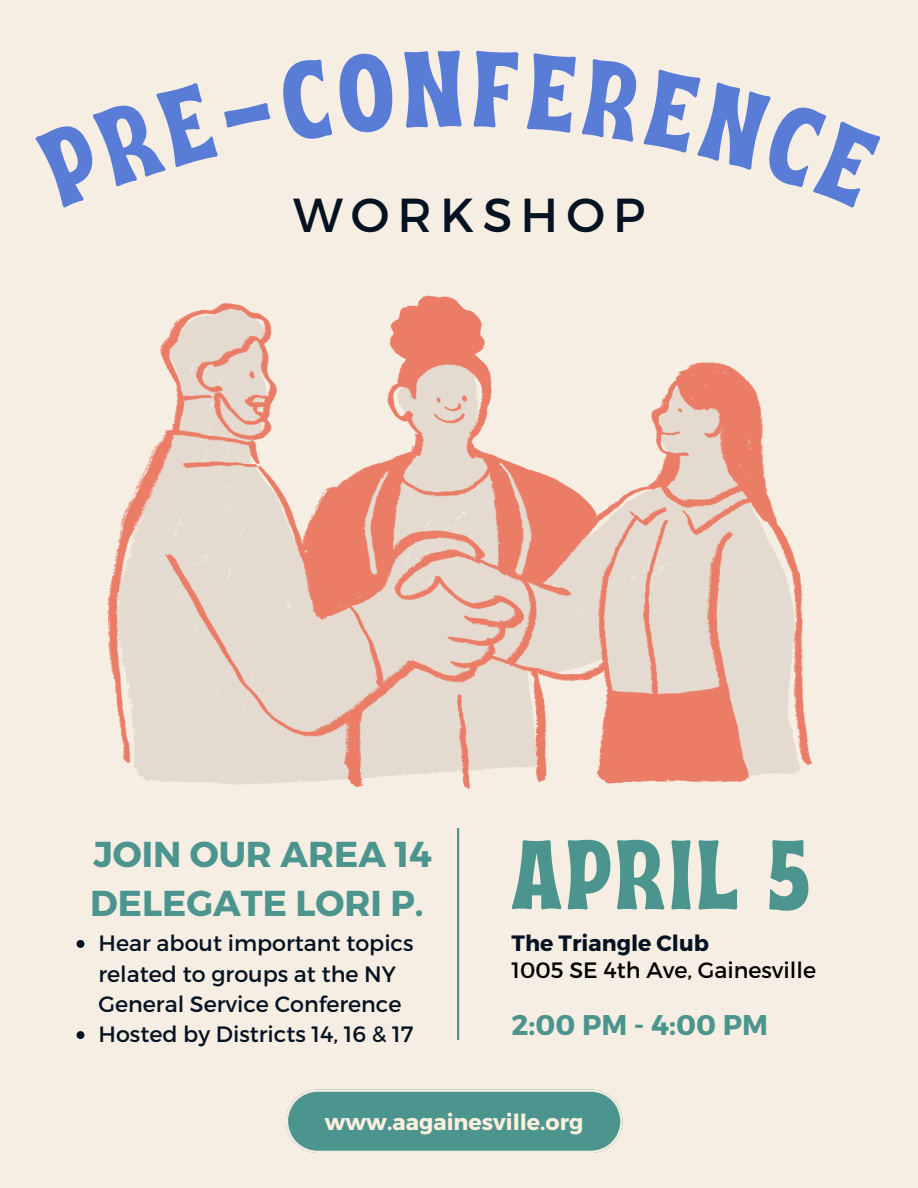
<style>
.page{position:relative;width:918px;height:1188px;background:#f6eee3}
.page>*{position:absolute;margin:0;border:0;box-sizing:border-box;transform-origin:0 0}
.t1{font:98.25px "Ayr Tropika Island Int";letter-spacing:.045em;color:#4c958e}
.t2{font:47.7px "Montserrat";letter-spacing:.17em;color:#041222}
.t3{font:700 36px/49.5px "Montserrat";color:#4c958e}
.t4{font:700 28.5px "Montserrat";color:#4c958e}
.t5{font:22.2px/30.3px "Montserrat";color:#041222}
.t6{font:22.2px "Montserrat";color:#000}
.t7{font:700 22.2px "Montserrat";color:#ffefdd}
.t8{font:700 22.2px "Montserrat";color:#041222}
</style>
<div class="page">
<hr style="left:457px;top:828px;width:2px;height:212px;background:#4c958e">
<svg style="left:286px;top:1090px;width:337px;height:63px;background:#5f9e97"></svg>
<svg style="left:107px;top:295px;width:705px;height:494px;fill:#ebdacf"></svg>
<svg style="left:77px;top:940px;width:7px;height:8px"></svg>
<svg style="left:77px;top:1031px;width:7px;height:8px"></svg>
<h2 class="t2" style="left:293px;top:184px;width:354px">WORKSHOP</h2>
<h3 class="t3" style="left:90px;top:828px;width:343px">JOIN OUR AREA 14<br>DELEGATE LORI P.</h3>
<p class="t5" style="left:99px;top:927px;width:317px">Hear about important topics related to groups at the NY<br>General Service Conference<br>Hosted by Districts 14, 16 &amp; 17</p>
<p class="t1" style="left:512px;top:781px;width:300px">APRIL 5</p>
<p class="t8" style="left:512px;top:929px;width:199px">The Triangle Club</p>
<p class="t6" style="left:512px;top:955px;width:306px">1005 SE 4th Ave, Gainesville</p>
<p class="t4" style="left:512px;top:1006px;width:258px">2:00 PM - 4:00 PM</p>
<p class="t7" style="left:325px;top:1107px;width:260px">www.aagainesville.org</p>
</div>
